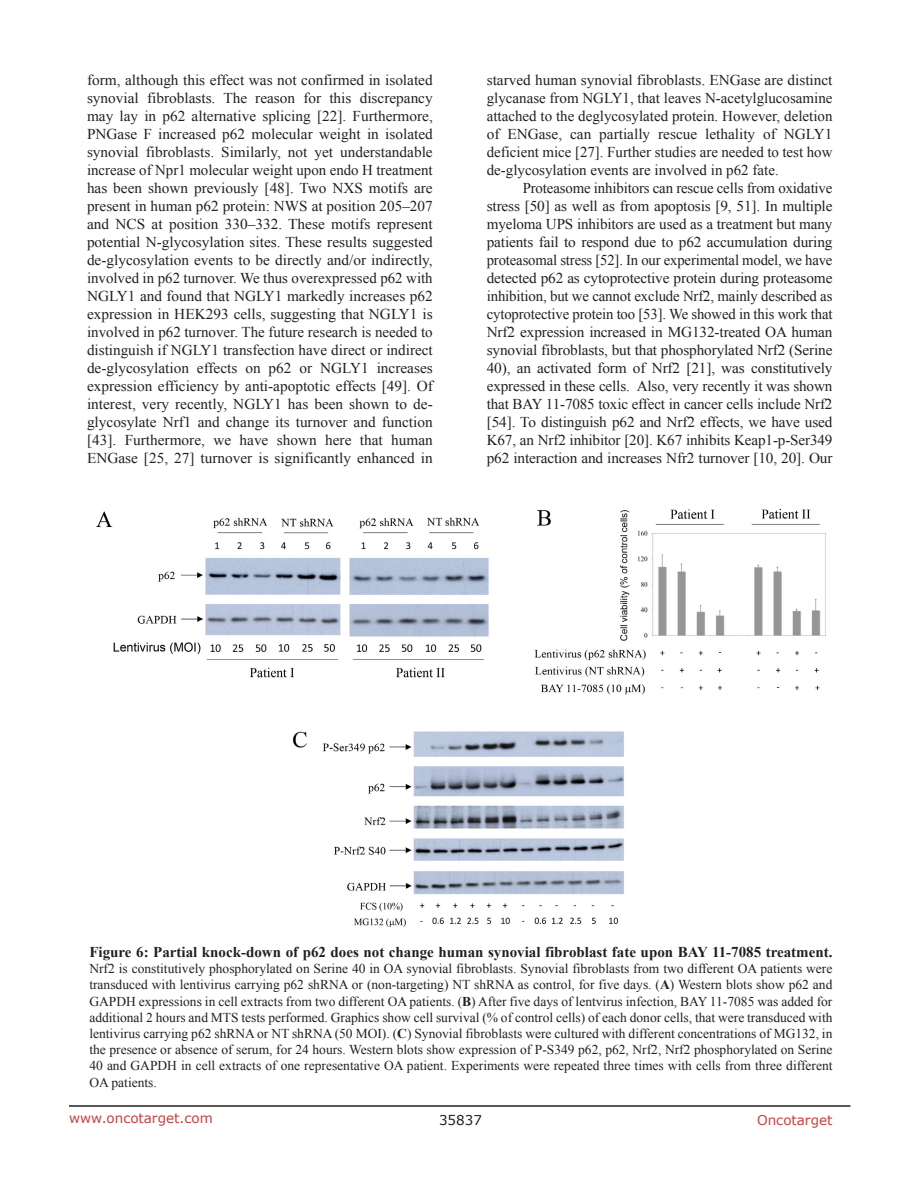
<style>
.page{position:relative;width:918px;height:1188px;background:#fff}
.page>*{position:absolute;margin:0;border:0;box-sizing:border-box;transform-origin:0 0}
.BodyText{font:15px/18px "Times New Roman";color:#231f20;text-align:justify}
.Figuretrx{font:700 15px "Times New Roman";color:#231f20}
.Figuretrx-2{font:13.5px/16.2px "Times New Roman";color:#231f20;text-align:justify}
.t1{font:13.5px "Verdana";color:#c24141}
.t2{font:13.5px "Verdana";color:#231f20}
.s1{font-weight:700}
</style>
<div class="page">
<hr style="left:69px;top:1105px;width:781px;height:2px;background:#231f20">
<img style="left:96px;top:510px;width:730px;height:416px">
<p class="BodyText" style="left:87px;top:71px;width:347px">form, although this effect was not confirmed in isolated synovial fibroblasts. The reason for this discrepancy may lay in p62 alternative splicing [22]. Furthermore, PNGase F increased p62 molecular weight in isolated synovial fibroblasts. Similarly, not yet understandable increase of Npr1 molecular weight upon endo H treatment has been shown previously [48]. Two NXS motifs are present in human p62 protein: NWS at position 205–207 and NCS at position 330–332. These motifs represent potential N-glycosylation sites. These results suggested de-glycosylation events to be directly and/or indirectly, involved in p62 turnover. We thus overexpressed p62 with NGLY1 and found that NGLY1 markedly increases p62 expression in HEK293 cells, suggesting that NGLY1 is involved in p62 turnover. The future research is needed to distinguish if NGLY1 transfection have direct or indirect de-glycosylation effects on p62 or NGLY1 increases expression efficiency by anti-apoptotic effects [49]. Of interest, very recently, NGLY1 has been shown to de&shy;glycosylate Nrf1 and change its turnover and function [43]. Furthermore, we have shown here that human ENGase [25, 27] turnover is significantly enhanced in</p>
<p class="BodyText" style="left:487px;top:71px;width:347px">starved human synovial fibroblasts. ENGase are distinct glycanase from NGLY1, that leaves N-acetylglucosamine attached to the deglycosylated protein. However, deletion of ENGase, can partially rescue lethality of NGLY1 deficient mice [27]. Further studies are needed to test how de-glycosylation events are involved in p62 fate.</p>
<p class="BodyText" style="left:487px;top:179px;width:347px;text-indent:36px">Proteasome inhibitors can rescue cells from oxidative stress [50] as well as from apoptosis [9, 51]. In multiple myeloma UPS inhibitors are used as a treatment but many patients fail to respond due to p62 accumulation during proteasomal stress [52]. In our experimental model, we have detected p62 as cytoprotective protein during proteasome inhibition, but we cannot exclude Nrf2, mainly described as cytoprotective protein too [53]. We showed in this work that Nrf2 expression increased in MG132-treated OA human synovial fibroblasts, but that phosphorylated Nrf2 (Serine 40), an activated form of Nrf2 [21], was constitutively expressed in these cells. Also, very recently it was shown that BAY 11-7085 toxic effect in cancer cells include Nrf2 [54]. To distinguish p62 and Nrf2 effects, we have used K67, an Nrf2 inhibitor [20]. K67 inhibits Keap1-p-Ser349 p62 interaction and increases Nfr2 turnover [10, 20]. Our</p>
<p class="Figuretrx" style="left:89px;top:942px;width:745px">Figure 6: Partial knock-down of p62 does not change human synovial fibroblast fate upon BAY 11-7085 treatment.</p>
<p class="Figuretrx-2" style="left:89px;top:960px;width:745px">Nrf2 is constitutively phosphorylated on Serine 40 in OA synovial fibroblasts. Synovial fibroblasts from two different OA patients were transduced with lentivirus carrying p62 shRNA or (non-targeting) NT shRNA as control, for five days. (<span class="s1">A</span>) Western blots show p62 and GAPDH expressions in cell extracts from two different OA patients. (<span class="s1">B</span>) After five days of lentvirus infection, BAY 11-7085 was added for additional 2 hours and MTS tests performed. Graphics show cell survival (% of control cells) of each donor cells, that were transduced with lentivirus carrying p62 shRNA or NT shRNA (50 MOI). (<span class="s1">C</span>) Synovial fibroblasts were cultured with different concentrations of MG132, in the presence or absence of serum, for 24 hours. Western blots show expression of P-S349 p62, p62, Nrf2, Nrf2 phosphorylated on Serine 40 and GAPDH in cell extracts of one representative OA patient. Experiments were repeated three times with cells from three different OA patients.</p>
<p class="t1" style="left:69px;top:1109px;width:145px">www.oncotarget.com</p>
<p class="t2" style="left:439px;top:1111px;width:44px">35837</p>
<p class="t1" style="left:757px;top:1111px;width:77px">Oncotarget</p>
</div>
